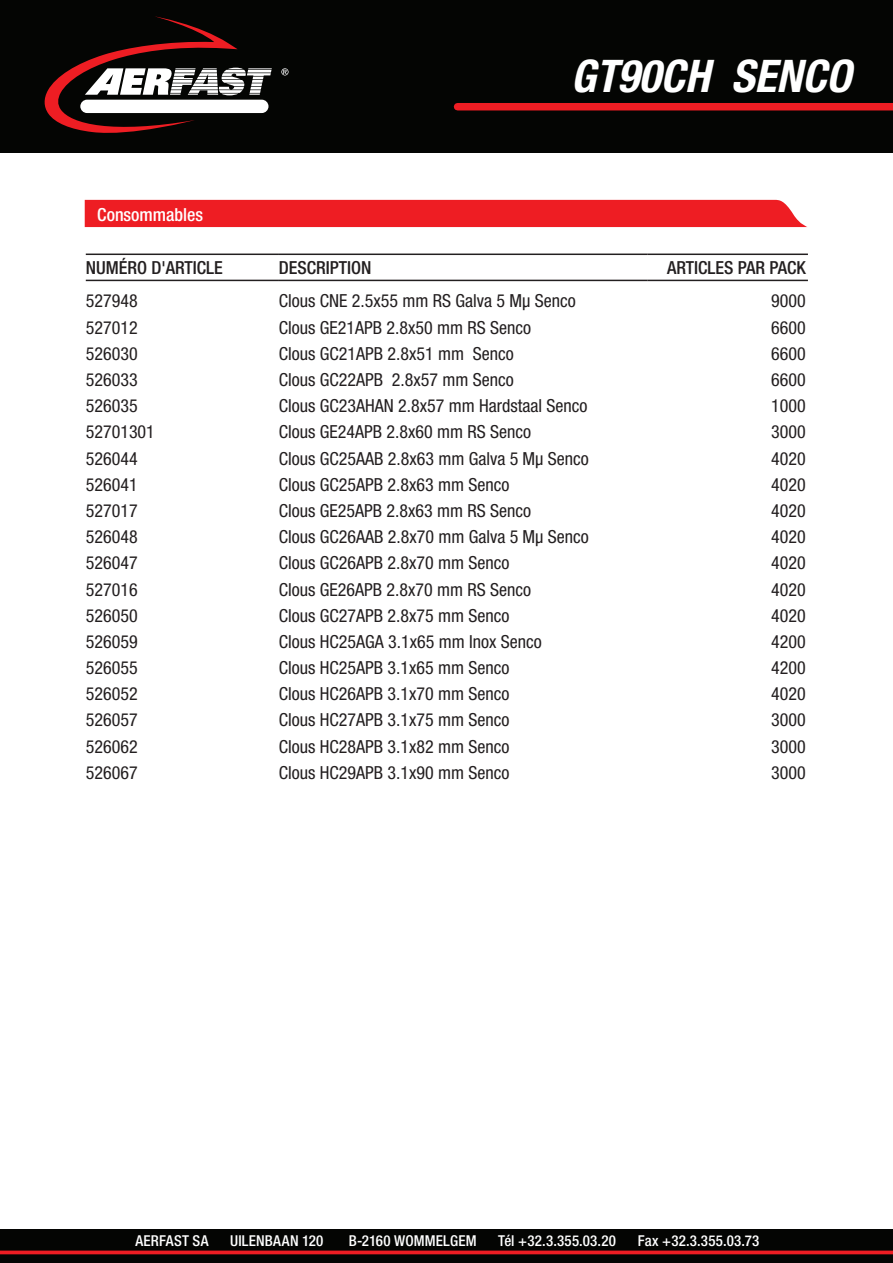
<style>
.page{position:relative;width:893px;height:1263px;background:#fff}
.page>*{position:absolute;margin:0;border:0;box-sizing:border-box;transform-origin:0 0}
.t1{font:italic 700 condensed 45px "Helvetica Neue";color:#fff}
.t2{font:condensed 18px "Helvetica Neue";color:#231f20}
.t3{font:500 condensed 18px "Helvetica Neue";color:#231f20}
.t4{font:500 condensed 18px "Helvetica Neue";color:#fff}
.t5{font:500 condensed 15px "Helvetica Neue";letter-spacing:.015em;color:#fff}
</style>
<div class="page">
<div style="left:0;top:1229px;width:893px;height:34px;background:#040503"></div>
<div style="left:0;top:0;width:893px;height:153px;background:#040503"></div>
<svg style="left:44px;top:16px;width:228px;height:117px"></svg>
<div style="left:80px;top:100px;width:188px;height:13px;background:#fff;border-radius:7px"></div>
<svg style="left:281px;top:68px;width:8px;height:7px"></svg>
<div style="left:458px;top:103px;width:435px;height:7px;background:#ee1d23"></div>
<svg style="left:0;top:1250px;width:893px;height:4px;background:#cb191e"></svg>
<hr style="left:86px;top:254px;width:193px;height:1px;background:#231f20">
<hr style="left:279px;top:254px;width:368px;height:1px;background:#231f20">
<hr style="left:647px;top:254px;width:161px;height:1px;background:#231f20">
<hr style="left:86px;top:280px;width:193px;height:1px;background:#231f20">
<hr style="left:279px;top:280px;width:368px;height:1px;background:#231f20">
<hr style="left:647px;top:280px;width:161px;height:1px;background:#231f20">
<div style="left:85px;top:200px;width:722px;height:27px;background:#ee1d23"></div>
<p class="t4" style="left:97px;top:204px;width:107px">Consommables</p>
<h1 class="t1" style="left:571px;top:49px;width:282px">GT90CH SENCO</h1>
<p class="t3" style="left:86px;top:257px;width:138px">NUMÉRO D'ARTICLE</p>
<p class="t3" style="left:279px;top:257px;width:94px">DESCRIPTION</p>
<p class="t3" style="left:667px;top:257px;width:140px">ARTICLES PAR PACK</p>
<p class="t2" style="left:86px;top:291px;width:53px">527948</p>
<p class="t2" style="left:279px;top:291px;width:298px">Clous CNE 2.5x55 mm RS Galva 5 Mµ Senco</p>
<p class="t2" style="left:771px;top:291px;width:36px">9000</p>
<p class="t2" style="left:86px;top:317px;width:53px">527012</p>
<p class="t2" style="left:279px;top:317px;width:254px">Clous GE21APB 2.8x50 mm RS Senco</p>
<p class="t2" style="left:771px;top:317px;width:36px">6600</p>
<p class="t2" style="left:86px;top:343px;width:53px">526030</p>
<p class="t2" style="left:279px;top:343px;width:236px">Clous GC21APB 2.8x51 mm Senco</p>
<p class="t2" style="left:771px;top:343px;width:36px">6600</p>
<p class="t2" style="left:86px;top:369px;width:53px">526033</p>
<p class="t2" style="left:279px;top:369px;width:236px">Clous GC22APB 2.8x57 mm Senco</p>
<p class="t2" style="left:771px;top:369px;width:36px">6600</p>
<p class="t2" style="left:86px;top:395px;width:53px">526035</p>
<p class="t2" style="left:279px;top:395px;width:310px">Clous GC23AHAN 2.8x57 mm Hardstaal Senco</p>
<p class="t2" style="left:771px;top:395px;width:36px">1000</p>
<p class="t2" style="left:86px;top:422px;width:71px">52701301</p>
<p class="t2" style="left:279px;top:422px;width:254px">Clous GE24APB 2.8x60 mm RS Senco</p>
<p class="t2" style="left:771px;top:422px;width:36px">3000</p>
<p class="t2" style="left:86px;top:448px;width:53px">526044</p>
<p class="t2" style="left:279px;top:448px;width:311px">Clous GC25AAB 2.8x63 mm Galva 5 Mµ Senco</p>
<p class="t2" style="left:771px;top:448px;width:36px">4020</p>
<p class="t2" style="left:86px;top:474px;width:53px">526041</p>
<p class="t2" style="left:279px;top:474px;width:232px">Clous GC25APB 2.8x63 mm Senco</p>
<p class="t2" style="left:771px;top:474px;width:36px">4020</p>
<p class="t2" style="left:86px;top:500px;width:53px">527017</p>
<p class="t2" style="left:279px;top:500px;width:254px">Clous GE25APB 2.8x63 mm RS Senco</p>
<p class="t2" style="left:771px;top:500px;width:36px">4020</p>
<p class="t2" style="left:86px;top:526px;width:53px">526048</p>
<p class="t2" style="left:279px;top:526px;width:311px">Clous GC26AAB 2.8x70 mm Galva 5 Mµ Senco</p>
<p class="t2" style="left:771px;top:526px;width:36px">4020</p>
<p class="t2" style="left:86px;top:552px;width:53px">526047</p>
<p class="t2" style="left:279px;top:552px;width:232px">Clous GC26APB 2.8x70 mm Senco</p>
<p class="t2" style="left:771px;top:552px;width:36px">4020</p>
<p class="t2" style="left:86px;top:579px;width:53px">527016</p>
<p class="t2" style="left:279px;top:579px;width:254px">Clous GE26APB 2.8x70 mm RS Senco</p>
<p class="t2" style="left:771px;top:579px;width:36px">4020</p>
<p class="t2" style="left:86px;top:605px;width:53px">526050</p>
<p class="t2" style="left:279px;top:605px;width:232px">Clous GC27APB 2.8x75 mm Senco</p>
<p class="t2" style="left:771px;top:605px;width:36px">4020</p>
<p class="t2" style="left:86px;top:631px;width:53px">526059</p>
<p class="t2" style="left:279px;top:631px;width:264px">Clous HC25AGA 3.1x65 mm Inox Senco</p>
<p class="t2" style="left:771px;top:631px;width:36px">4200</p>
<p class="t2" style="left:86px;top:657px;width:53px">526055</p>
<p class="t2" style="left:279px;top:657px;width:232px">Clous HC25APB 3.1x65 mm Senco</p>
<p class="t2" style="left:771px;top:657px;width:36px">4200</p>
<p class="t2" style="left:86px;top:683px;width:53px">526052</p>
<p class="t2" style="left:279px;top:683px;width:232px">Clous HC26APB 3.1x70 mm Senco</p>
<p class="t2" style="left:771px;top:683px;width:36px">4020</p>
<p class="t2" style="left:86px;top:710px;width:53px">526057</p>
<p class="t2" style="left:279px;top:710px;width:232px">Clous HC27APB 3.1x75 mm Senco</p>
<p class="t2" style="left:771px;top:710px;width:36px">3000</p>
<p class="t2" style="left:86px;top:736px;width:53px">526062</p>
<p class="t2" style="left:279px;top:736px;width:232px">Clous HC28APB 3.1x82 mm Senco</p>
<p class="t2" style="left:771px;top:736px;width:36px">3000</p>
<p class="t2" style="left:86px;top:762px;width:53px">526067</p>
<p class="t2" style="left:279px;top:762px;width:232px">Clous HC29APB 3.1x90 mm Senco</p>
<p class="t2" style="left:771px;top:762px;width:36px">3000</p>
<p class="t5" style="left:135px;top:1231px;width:75px">AERFAST SA</p>
<p class="t5" style="left:230px;top:1231px;width:95px">UILENBAAN 120</p>
<p class="t5" style="left:349px;top:1231px;width:129px">B-2160 WOMMELGEM</p>
<p class="t5" style="left:498px;top:1231px;width:119px">Tél +32.3.355.03.20</p>
<p class="t5" style="left:638px;top:1231px;width:123px">Fax +32.3.355.03.73</p>
</div>
